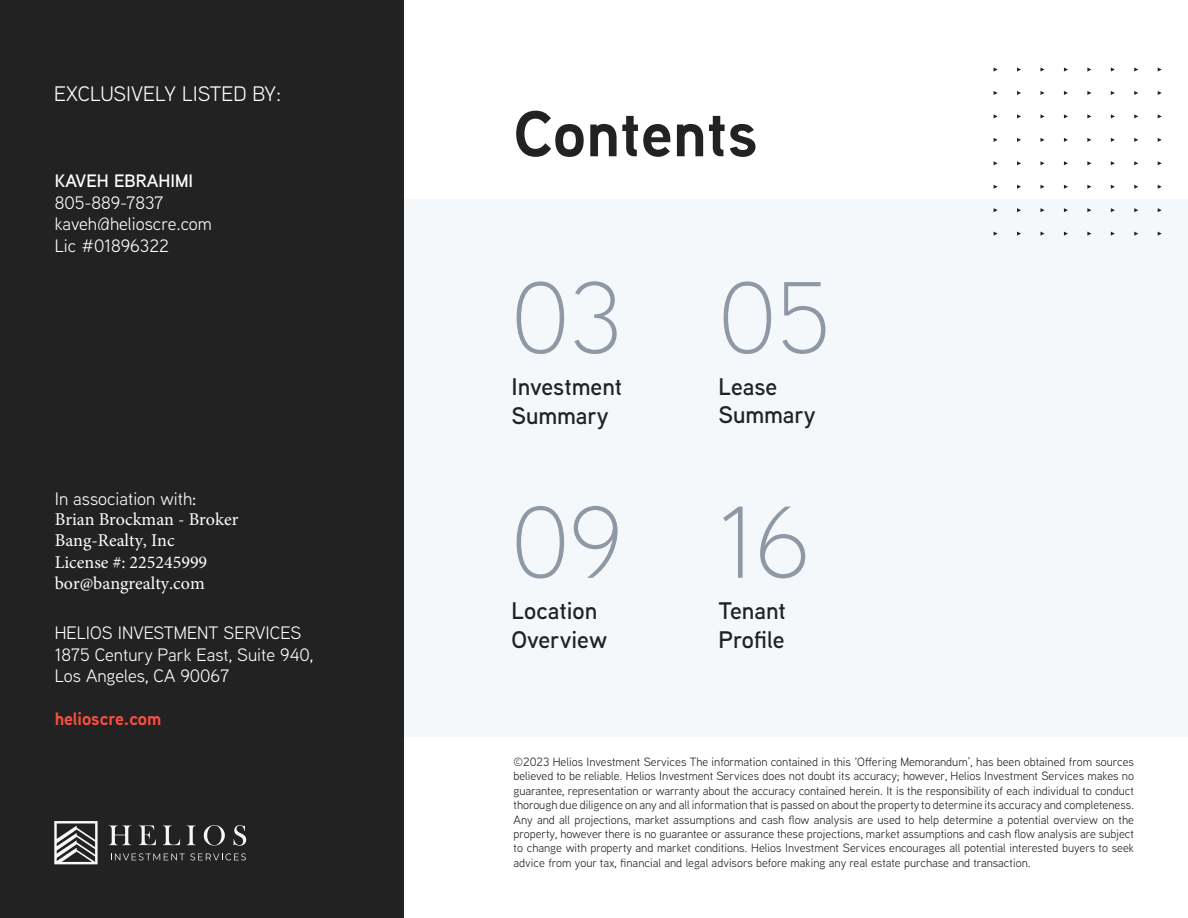
<style>
.page{position:relative;width:1188px;height:918px;background:#fff}
.page>*{position:absolute;margin:0;border:0;box-sizing:border-box;transform-origin:0 0}
.t1{font:300 102px "Aaux Next";color:#8f98a5}
.t2{font:700 64.5px "Aaux Next";color:#222}
.t3{font:600 24px/28.8px "Aaux Next";color:#222}
.t4{font:21px "Aaux Next";color:#fff}
.t5{font:18px/21.6px "Aaux Next";color:#fff}
.t6{font:18px/21.3px "Minion Pro";color:#fff}
.t7{font:700 18px "Aaux Next";color:#fb4f42}
.t8{font:600 18px "Aaux Next";color:#fff}
.t9{font:12px/14.4px "Aaux Next";color:#222;text-align:justify}
.s1{font-family:"Minion Pro"}
</style>
<div class="page">
<div style="left:402px;top:200px;width:786px;height:537px;background:#f4f8fb"></div>
<div style="left:0;top:0;width:403px;height:918px;background:#222"></div>
<svg style="left:109px;top:826px;width:22px;height:19px"></svg>
<svg style="left:139px;top:826px;width:17px;height:19px"></svg>
<svg style="left:163px;top:826px;width:17px;height:19px"></svg>
<svg style="left:187px;top:826px;width:9px;height:19px"></svg>
<svg style="left:204px;top:825px;width:21px;height:21px"></svg>
<svg style="left:234px;top:825px;width:12px;height:21px"></svg>
<svg style="left:111px;top:853px;width:135px;height:8px"></svg>
<svg style="left:54px;top:821px;width:44px;height:43px"></svg>
<svg style="left:1040px;top:68px;width:5px;height:4px"></svg>
<svg style="left:1087px;top:68px;width:4px;height:4px"></svg>
<svg style="left:994px;top:91px;width:4px;height:4px"></svg>
<svg style="left:1017px;top:91px;width:4px;height:4px"></svg>
<svg style="left:1040px;top:91px;width:5px;height:4px"></svg>
<svg style="left:1064px;top:91px;width:4px;height:4px"></svg>
<svg style="left:1087px;top:91px;width:4px;height:4px"></svg>
<svg style="left:1111px;top:91px;width:4px;height:4px"></svg>
<svg style="left:1134px;top:91px;width:4px;height:4px"></svg>
<svg style="left:1158px;top:91px;width:4px;height:4px"></svg>
<svg style="left:1040px;top:114px;width:5px;height:4px"></svg>
<svg style="left:1087px;top:114px;width:4px;height:4px"></svg>
<svg style="left:1134px;top:114px;width:4px;height:4px"></svg>
<svg style="left:1017px;top:138px;width:4px;height:4px"></svg>
<svg style="left:1040px;top:138px;width:5px;height:4px"></svg>
<svg style="left:1064px;top:138px;width:4px;height:4px"></svg>
<svg style="left:1087px;top:138px;width:4px;height:4px"></svg>
<svg style="left:1111px;top:138px;width:4px;height:4px"></svg>
<svg style="left:1134px;top:138px;width:4px;height:4px"></svg>
<svg style="left:1158px;top:138px;width:4px;height:4px"></svg>
<svg style="left:1017px;top:161px;width:4px;height:4px"></svg>
<svg style="left:1040px;top:161px;width:5px;height:4px"></svg>
<svg style="left:1087px;top:161px;width:4px;height:4px"></svg>
<svg style="left:1134px;top:161px;width:4px;height:4px"></svg>
<svg style="left:1017px;top:185px;width:4px;height:4px"></svg>
<svg style="left:1040px;top:185px;width:5px;height:4px"></svg>
<svg style="left:1064px;top:185px;width:4px;height:4px"></svg>
<svg style="left:1087px;top:185px;width:4px;height:4px"></svg>
<svg style="left:1134px;top:185px;width:4px;height:4px"></svg>
<svg style="left:1017px;top:208px;width:4px;height:4px"></svg>
<svg style="left:1040px;top:208px;width:5px;height:4px"></svg>
<svg style="left:1064px;top:208px;width:4px;height:4px"></svg>
<svg style="left:1087px;top:208px;width:4px;height:4px"></svg>
<svg style="left:1111px;top:208px;width:4px;height:4px"></svg>
<svg style="left:1134px;top:208px;width:4px;height:4px"></svg>
<svg style="left:1040px;top:232px;width:5px;height:4px"></svg>
<svg style="left:1087px;top:232px;width:4px;height:4px"></svg>
<svg style="left:1134px;top:232px;width:4px;height:4px"></svg>
<h3 class="t4" style="left:54px;top:79px;width:229px">EXCLUSIVELY LISTED BY:</h3>
<h3 class="t8" style="left:55px;top:168px;width:140px">KAVEH EBRAHIMI</h3>
<h3 class="t5" style="left:55px;top:191px;width:159px">805-889-7837 kaveh@helioscre.com<br>Lic #01896322</h3>
<h3 class="t5" style="left:55px;top:487px;width:143px">In association with<span class="s1">:</span></h3>
<h3 class="t6" style="left:55px;top:509px;width:185px">Brian Brockman - Broker<br>Bang-Realty, Inc<br>License #: 225245999 bor@bangrealty.com</h3>
<h3 class="t5" style="left:55px;top:621px;width:260px">HELIOS INVESTMENT SERVICES<br>1875 Century Park East, Suite 940,<br>Los Angeles, CA 90067</h3>
<h3 class="t7" style="left:55px;top:706px;width:108px">helioscre.com</h3>
<h2 class="t2" style="left:514px;top:88px;width:246px">Contents</h2>
<h1 class="t1" style="left:512px;top:250px;width:112px">03</h1>
<h3 class="t3" style="left:512px;top:372px;width:112px">Investment<br>Summary</h3>
<h1 class="t1" style="left:512px;top:475px;width:113px">09</h1>
<h3 class="t3" style="left:512px;top:596px;width:97px">Location<br>Overview</h3>
<h1 class="t1" style="left:718px;top:250px;width:113px">05</h1>
<h3 class="t3" style="left:718px;top:371px;width:99px">Lease<br>Summary</h3>
<h1 class="t1" style="left:718px;top:475px;width:93px">16</h1>
<h3 class="t3" style="left:718px;top:596px;width:69px">Tenant<br>Profile</h3>
<p class="t9" style="left:514px;top:754px;width:622px">©2023 Helios Investment Services The information contained in this ‘Offering Memorandum’, has been obtained from sources believed to be reliable. Helios Investment Services does not doubt its accuracy; however, Helios Investment Services makes no guarantee, representation or warranty about the accuracy contained herein. It is the responsibility of each individual to conduct thorough due diligence on any and all information that is passed on about the property to determine its accuracy and completeness.<br>Any and all projections, market assumptions and cash flow analysis are used to help determine a potential overview on the property, however there is no guarantee or assurance these projections, market assumptions and cash flow analysis are subject to change with property and market conditions. Helios Investment Services encourages all potential interested buyers to seek advice from your tax, financial and legal advisors before making any real estate purchase and transaction.</p>
</div>
